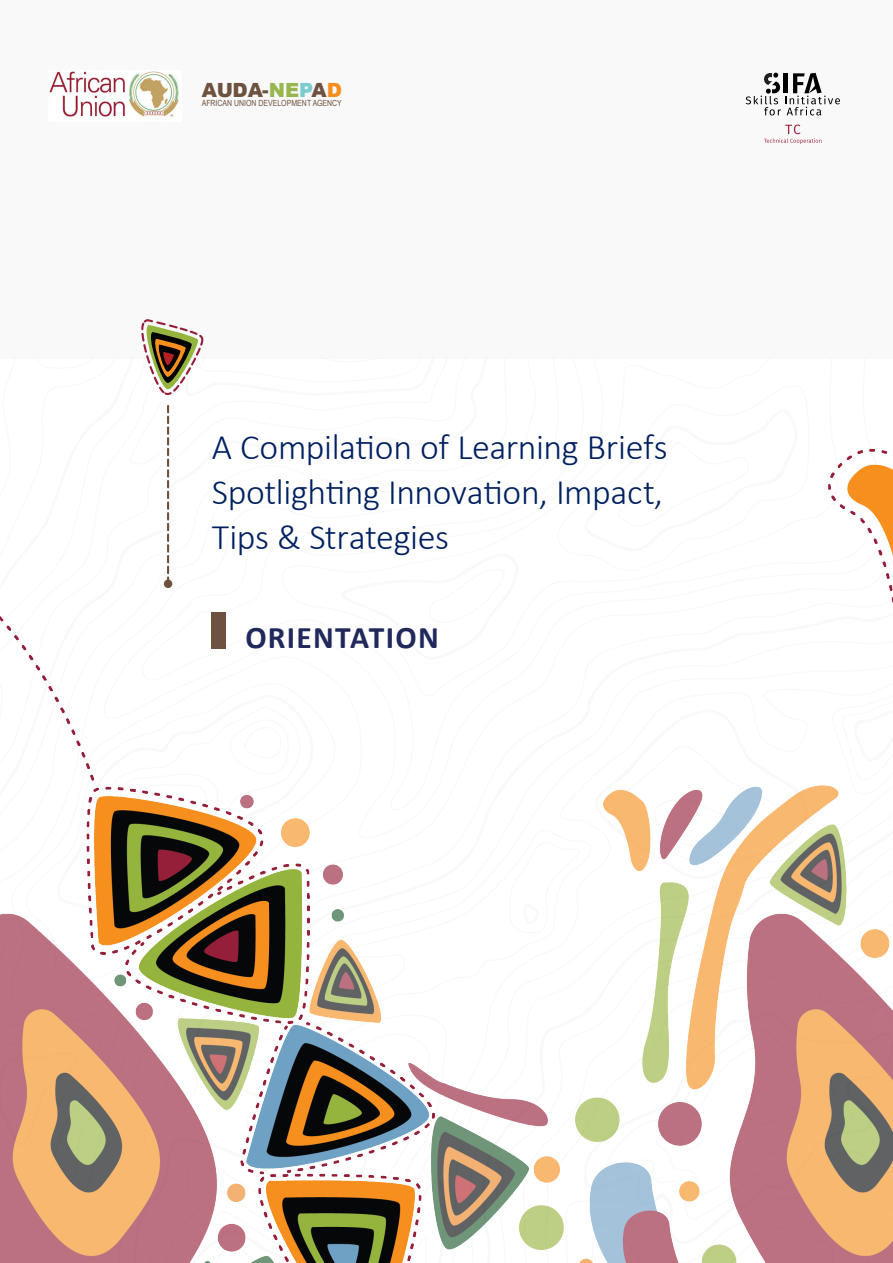
<style>
.page{position:relative;width:893px;height:1263px;background:#fff}
.page>*{position:absolute;margin:0;border:0;box-sizing:border-box;transform-origin:0 0}
.t1{font:300 36px/45px "Calibri";letter-spacing:-.01em;color:#002060}
.t2{font:700 31.5px "Calibri";letter-spacing:.04em;color:#21285b}
.t3{font:900 19.5px "Arial";color:#6e513f}
.t4{font:8.55px "Arial Narrow";color:#6e513f}
.s1{color:#97b64d}
.s2{color:#79cdcf}
.s3{color:#f78f1e}
</style>
<div class="page">
<img style="left:0;top:72px;width:893px;height:1191px">
<img style="left:48px;top:71px;width:134px;height:50px">
<svg style="left:764px;top:125px;width:57px;height:19px"></svg>
<svg style="left:746px;top:73px;width:94px;height:42px"></svg>
<svg style="left:140px;top:318px;width:64px;height:78px"></svg>
<svg style="left:167px;top:406px;width:2px;height:173px"></svg>
<div style="left:164px;top:579px;width:8px;height:9px;background:#6e513f;border-radius:50%"></div>
<svg style="left:212px;top:612px;width:14px;height:36px"></svg>
<p class="t3" style="left:202px;top:76px;width:142px">AUDA-<span class="s1">NE</span><span class="s2">P</span>A<span class="s3">D</span></p>
<p class="t4" style="left:202px;top:96px;width:142px">AFRICAN UNION DEVELOPMENT AGENCY</p>
<p class="t1" style="left:212px;top:424px;width:457px">A Compilation of Learning Briefs<br>Spotlighting Innovation, Impact,<br>Tips &amp; Strategies</p>
<p class="t2" style="left:245px;top:615px;width:195px">ORIENTATION</p>
</div>
